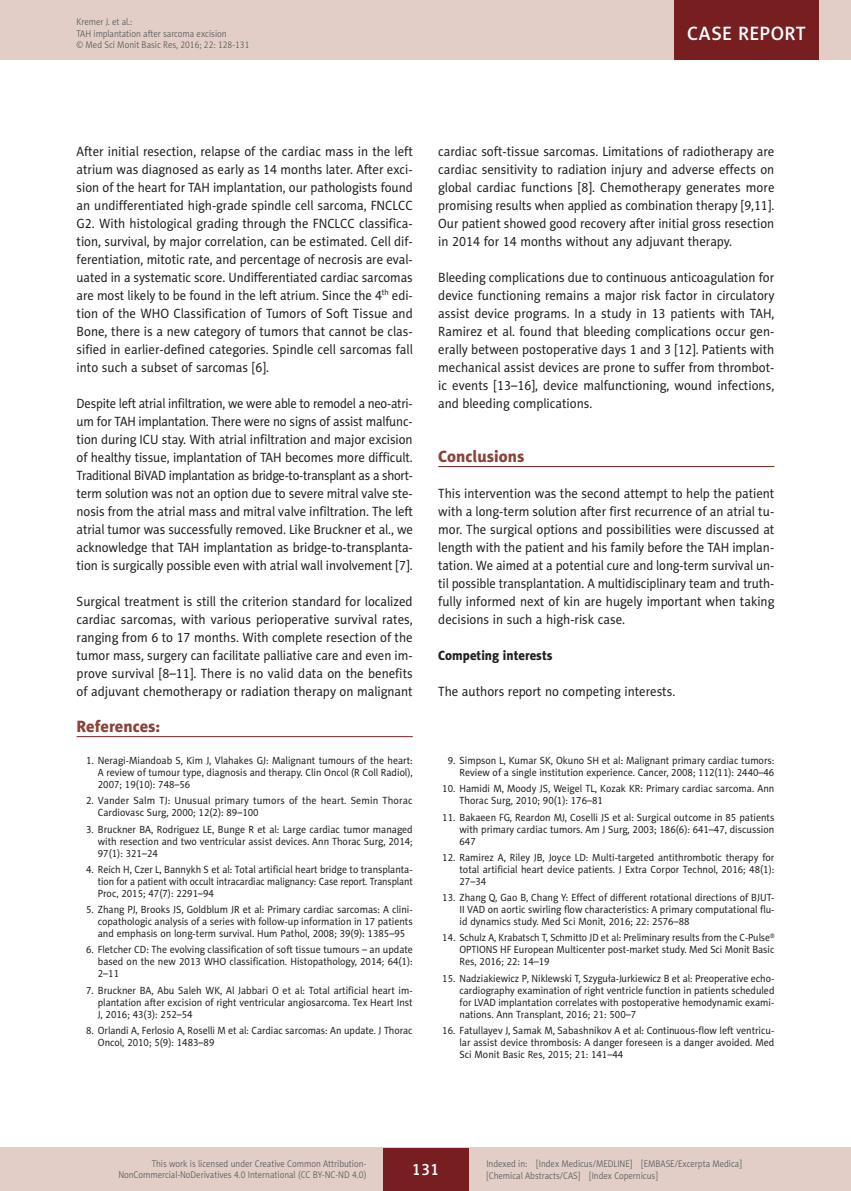
<style>
.page{position:relative;width:851px;height:1191px;background:#fff}
.page>*{position:absolute;margin:0;border:0;box-sizing:border-box;transform-origin:0 0}
.t1{font:19.5px "Naomi Sans EFN Medium";letter-spacing:.015em;color:#fff}
.MSM_Headline_1{font:16.5px "Naomi Sans EFN Heavy";color:#894338}
.MSM_Referencje_Tytul{font:16.5px "Naomi Sans EFN Heavy";color:#894338}
.t2{font:16.5px "Naomi Sans EFN Medium";color:#fff}
.MSM_Body{font:13.5px/18px "Naomi Sans EFN";color:#231f20;text-align:justify;scale:.95 1}
.MSM_Body-2{font:13.5px/18px "Naomi Sans EFN";color:#231f20;text-align:justify;scale:.93 1}
.MSM_Headline_2{font:13.5px "Naomi Sans EFN Heavy";color:#231f20;scale:.95 1}
.MSM_Referencje_punkt{font:10.5px/12px "Naomi Sans EFN";color:#231f20;text-align:justify;scale:.95 1}
.MSM_Referencje_punkt-2{font:10.5px/12px "Naomi Sans EFN";color:#231f20;scale:.94 1}
.MSM_Referencje_punkt-3{font:10.5px/12px "Naomi Sans EFN";color:#231f20;text-align:justify;scale:.93 1}
.MSM_Referencje_punkt-4{font:10.5px/12px "Naomi Sans EFN";color:#231f20}
.t3{font:9.75px/11.2px "Naomi Sans EFN Light";color:#57585a;scale:.9 1}
</style>
<div class="page">
<hr style="left:438px;top:466px;width:336px;height:1px;background:#761e20">
<hr style="left:77px;top:736px;width:335px;height:1px;background:#761e20">
<div style="left:0;top:1148px;width:850px;height:43px;background:#e2cec6"></div>
<div style="left:383px;top:1147px;width:85px;height:43px;background:#761e20"></div>
<div style="left:0;top:0;width:850px;height:60px;background:#e2cec6"></div>
<div style="left:674px;top:0;width:145px;height:60px;background:#761e20"></div>
<p class="t3" style="left:77px;top:16px;width:194px">Kremer J. et al.:<br>TAH implantation after sarcoma excision<br>© Med Sci Monit Basic Res, 2016; 22: 128-131</p>
<h1 class="t1" style="left:687px;top:22px;width:120px">CASE REPORT</h1>
<p class="MSM_Body" style="left:77px;top:142px;width:355px">After initial resection, relapse of the cardiac mass in the left atrium was diagnosed as early as 14 months later. After exci&shy;sion of the heart for TAH implantation, our pathologists found an undifferentiated high-grade spindle cell sarcoma, FNCLCC G2. With histological grading through the FNCLCC classifica&shy;tion, survival, by major correlation, can be estimated. Cell dif&shy;ferentiation, mitotic rate, and percentage of necrosis are eval&shy;uated in a systematic score. Undifferentiated cardiac sarcomas are most likely to be found in the left atrium. Since the 4<sup>th</sup> edi&shy;tion of the WHO Classification of Tumors of Soft Tissue and Bone, there is a new category of tumors that cannot be clas&shy;sified in earlier-defined categories. Spindle cell sarcomas fall into such a subset of sarcomas [6].</p>
<p class="MSM_Body-2" style="left:77px;top:394px;width:363px">Despite left atrial infiltration, we were able to remodel a neo-atri&shy;um for TAH implantation. There were no signs of assist malfunc&shy;tion during ICU stay. With atrial infiltration and major excision of healthy tissue, implantation of TAH becomes more difficult.<br>Traditional BiVAD implantation as bridge-to-transplant as a short&shy;term solution was not an option due to severe mitral valve ste&shy;nosis from the atrial mass and mitral valve infiltration. The left atrial tumor was successfully removed. Like Bruckner et al., we acknowledge that TAH implantation as bridge-to-transplanta&shy;tion is surgically possible even with atrial wall involvement [7].</p>
<p class="MSM_Body" style="left:77px;top:592px;width:355px">Surgical treatment is still the criterion standard for localized cardiac sarcomas, with various perioperative survival rates, ranging from 6 to 17 months. With complete resection of the tumor mass, surgery can facilitate palliative care and even im&shy;prove survival [8–11]. There is no valid data on the benefits of adjuvant chemotherapy or radiation therapy on malignant</p>
<p class="MSM_Referencje_Tytul" style="left:77px;top:716px;width:85px">References:</p>
<p class="MSM_Referencje_punkt" style="left:98px;top:754px;width:333px;text-indent:-12px">1. Neragi-Miandoab S, Kim J, Vlahakes GJ: Malignant tumours of the heart:<br>A review of tumour type, diagnosis and therapy. Clin Oncol (R Coll Radiol), 2007; 19(10): 748–56</p>
<p class="MSM_Referencje_punkt-4" style="left:98px;top:795px;width:316px;text-indent:-12px">2. Vander Salm TJ: Unusual primary tumors of the heart. Semin Thorac<br>Cardiovasc Surg, 2000; 12(2): 89–100</p>
<p class="MSM_Referencje_punkt" style="left:98px;top:823px;width:333px;text-indent:-12px">3. Bruckner BA, Rodriguez LE, Bunge R et al: Large cardiac tumor managed with resection and two ventricular assist devices. Ann Thorac Surg, 2014; 97(1): 321–24</p>
<p class="MSM_Referencje_punkt" style="left:98px;top:863px;width:333px;text-indent:-12px">4. Reich H, Czer L, Bannykh S et al: Total artificial heart bridge to transplanta&shy;tion for a patient with occult intracardiac malignancy: Case report. Transplant Proc, 2015; 47(7): 2291–94</p>
<p class="MSM_Referencje_punkt" style="left:98px;top:903px;width:333px;text-indent:-12px">5. Zhang PJ, Brooks JS, Goldblum JR et al: Primary cardiac sarcomas: A clini&shy;copathologic analysis of a series with follow-up information in 17 patients and emphasis on long-term survival. Hum Pathol, 2008; 39(9): 1385–95</p>
<p class="MSM_Referencje_punkt" style="left:98px;top:944px;width:333px;text-indent:-12px">6. Fletcher CD: The evolving classification of soft tissue tumours – an update based on the new 2013 WHO classification. Histopathology, 2014; 64(1):<br>2–11</p>
<p class="MSM_Referencje_punkt" style="left:98px;top:984px;width:333px;text-indent:-12px">7. Bruckner BA, Abu Saleh WK, Al Jabbari O et al: Total artificial heart im&shy;plantation after excision of right ventricular angiosarcoma. Tex Heart Inst J, 2016; 43(3): 252–54</p>
<p class="MSM_Referencje_punkt-2" style="left:98px;top:1024px;width:336px;text-indent:-12px">8. Orlandi A, Ferlosio A, Roselli M et al: Cardiac sarcomas: An update. J Thorac<br>Oncol, 2010; 5(9): 1483–89</p>
<p class="MSM_Body" style="left:438px;top:142px;width:355px">cardiac soft-tissue sarcomas. Limitations of radiotherapy are cardiac sensitivity to radiation injury and adverse effects on global cardiac functions [8]. Chemotherapy generates more promising results when applied as combination therapy [9,11].<br>Our patient showed good recovery after initial gross resection in 2014 for 14 months without any adjuvant therapy.</p>
<p class="MSM_Body" style="left:438px;top:268px;width:355px">Bleeding complications due to continuous anticoagulation for device functioning remains a major risk factor in circulatory assist device programs. In a study in 13 patients with TAH, Ramirez et al. found that bleeding complications occur gen&shy;erally between postoperative days 1 and 3 [12]. Patients with mechanical assist devices are prone to suffer from thrombot&shy;ic events [13–16], device malfunctioning, wound infections, and bleeding complications.</p>
<p class="MSM_Headline_1" style="left:438px;top:446px;width:88px">Conclusions</p>
<p class="MSM_Body" style="left:438px;top:484px;width:355px">This intervention was the second attempt to help the patient with a long-term solution after first recurrence of an atrial tu&shy;mor. The surgical options and possibilities were discussed at length with the patient and his family before the TAH implan&shy;tation. We aimed at a potential cure and long-term survival un&shy;til possible transplantation. A multidisciplinary team and truth&shy;fully informed next of kin are hugely important when taking decisions in such a high-risk case.</p>
<p class="MSM_Headline_2" style="left:438px;top:647px;width:122px">Competing interests</p>
<p class="MSM_Body" style="left:438px;top:682px;width:251px">The authors report no competing interests.</p>
<p class="MSM_Referencje_punkt" style="left:447px;top:754px;width:345px;text-align:right">9. Simpson L, Kumar SK, Okuno SH et al: Malignant primary cardiac tumors:<br>Review of a single institution experience. Cancer, 2008; 112(11): 2440–46</p>
<p class="MSM_Referencje_punkt" style="left:459px;top:783px;width:333px;text-indent:-17px">10. Hamidi M, Moody JS, Weigel TL, Kozak KR: Primary cardiac sarcoma. Ann<br>Thorac Surg, 2010; 90(1): 176–81</p>
<p class="MSM_Referencje_punkt" style="left:459px;top:811px;width:333px;text-indent:-17px">11. Bakaeen FG, Reardon MJ, Coselli JS et al: Surgical outcome in 85 patients with primary cardiac tumors. Am J Surg, 2003; 186(6): 641–47, discussion 647</p>
<p class="MSM_Referencje_punkt" style="left:459px;top:851px;width:333px;text-indent:-17px">12. Ramirez A, Riley JB, Joyce LD: Multi-targeted antithrombotic therapy for total artificial heart device patients. J Extra Corpor Technol, 2016; 48(1):<br>27–34</p>
<p class="MSM_Referencje_punkt" style="left:459px;top:891px;width:333px;text-indent:-17px">13. Zhang Q, Gao B, Chang Y: Effect of different rotational directions of BJUT-II VAD on aortic swirling flow characteristics: A primary computational flu&shy;id dynamics study. Med Sci Monit, 2016; 22: 2576–88</p>
<p class="MSM_Referencje_punkt-3" style="left:459px;top:932px;width:340px;text-indent:-17px">14. Schulz A, Krabatsch T, Schmitto JD et al: Preliminary results from the C-Pulse<sup>® </sup>OPTIONS HF European Multicenter post-market study. Med Sci Monit Basic Res, 2016; 22: 14–19</p>
<p class="MSM_Referencje_punkt-2" style="left:459px;top:972px;width:336px;text-align:justify;text-indent:-17px">15. Nadziakiewicz P, Niklewski T, Szyguła-Jurkiewicz B et al: Preoperative echo&shy;cardiography examination of right ventricle function in patients scheduled for LVAD implantation correlates with postoperative hemodynamic exami&shy;nations. Ann Transplant, 2016; 21: 500–7</p>
<p class="MSM_Referencje_punkt" style="left:459px;top:1024px;width:333px;text-indent:-17px">16. Fatullayev J, Samak M, Sabashnikov A et al: Continuous-flow left ventricu&shy;lar assist device thrombosis: A danger foreseen is a danger avoided. Med Sci Monit Basic Res, 2015; 21: 141–44</p>
<p class="t3" style="left:118px;top:1158px;width:277px;text-align:right">This work is licensed under Creative Common Attribution-<br>NonCommercial-NoDerivatives 4.0 International (CC BY-NC-ND 4.0)</p>
<p class="t2" style="left:412px;top:1160px;width:29px">131</p>
<p class="t3" style="left:486px;top:1158px;width:285px">Indexed in: [Index Medicus/MEDLINE] [EMBASE/Excerpta Medica] [Chemical Abstracts/CAS] [Index Copernicus]</p>
</div>
